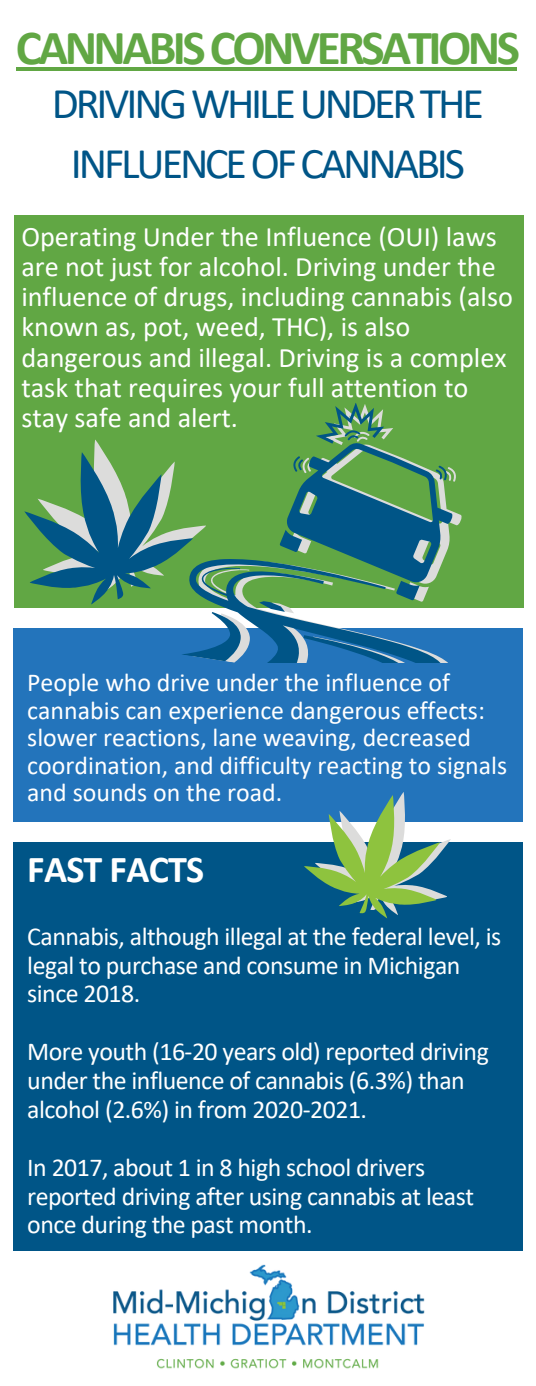
<style>
.page{position:relative;width:536px;height:1386px;background:#fff}
.page>*{position:absolute;margin:0;border:0;box-sizing:border-box;transform-origin:0 0}
.t1{font:700 49.18px "Calibri";letter-spacing:-.07em;color:#61a744}
.t2{font:43.93px/60.4px "Calibri";letter-spacing:-.07em;color:#005587;text-align:center}
.t3{font:700 38.15px "Calibri";letter-spacing:-.02em;color:#fff}
.t4{font:28.18px/30.1px "Calibri";color:#fff}
.t5{font:25.9px/28.9px "Calibri";letter-spacing:-.02em;color:#fff}
.t6{font:25.9px/27.7px "Calibri";color:#fff}
</style>
<div class="page">
<div style="left:13px;top:843px;width:509px;height:408px;background:#005587"></div>
<div style="left:13px;top:629px;width:509px;height:193px;background:#2374bb"></div>
<div style="left:14px;top:216px;width:509px;height:392px;background:#61a744"></div>
<svg style="left:181px;top:403px;width:291px;height:260px"></svg>
<svg style="left:181px;top:417px;width:35px;height:191px"></svg>
<svg style="left:296px;top:792px;width:173px;height:126px"></svg>
<img style="left:113px;top:1264px;width:312px;height:105px">
<hr style="left:16px;top:67px;width:500px;height:4px;background:#61a744">
<svg style="left:24px;top:430px;width:179px;height:191px"></svg>
<p class="t1" style="left:16px;top:27px;width:505px">CANNABIS CONVERSATIONS</p>
<p class="t2" style="left:52px;top:77px;width:433px">DRIVING WHILEUNDER THE<br>INFLUENCEOFCANNABIS</p>
<h1 class="t4" style="left:21px;top:224px;width:493px">Operating Under the Influence (OUI) laws are not just for alcohol. Driving under the influence of drugs, including cannabis (also known as, pot, weed, THC), is also dangerous and illegal. Driving is a complex task that requires your full attention to stay safe and alert.</h1>
<p class="t6" style="left:27px;top:671px;width:481px">People who drive under the influence of cannabis can experience dangerous effects: slower reactions, lane weaving, decreased coordination, and difficulty reacting to signals and sounds on the road.</p>
<h2 class="t3" style="left:27px;top:853px;width:178px">FAST FACTS</h2>
<p class="t5" style="left:27px;top:924px;width:475px">Cannabis, although illegal at the federal level, is legal to purchase and consume in Michigan since 2018.</p>
<p class="t5" style="left:27px;top:1039px;width:463px">More youth (16-20 years old) reported driving under the influence of cannabis (6.3%) than alcohol (2.6%) in from 2020-2021.</p>
<p class="t5" style="left:27px;top:1155px;width:448px">In 2017, about 1 in 8 high school drivers reported driving after using cannabis at least once during the past month.</p>
</div>
